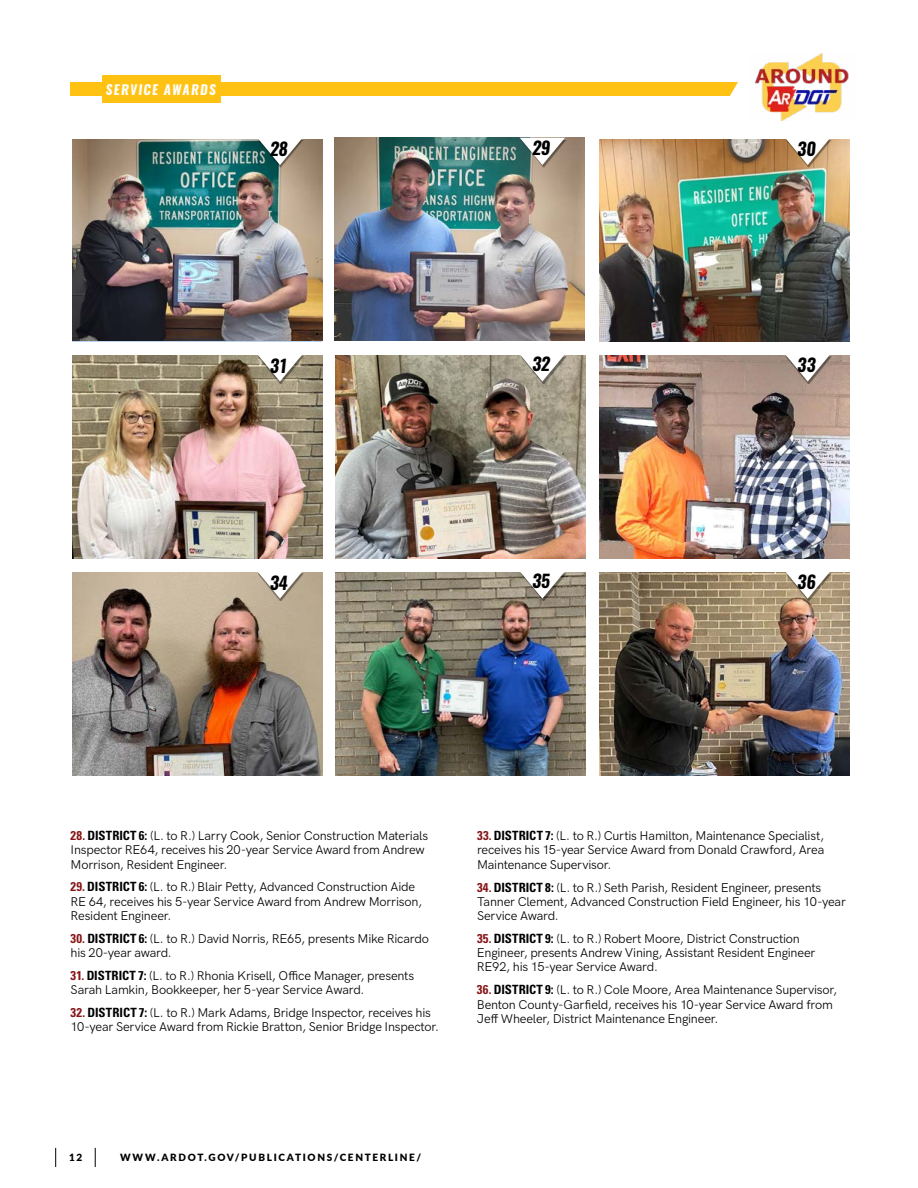
<style>
.page{position:relative;width:918px;height:1188px;background:#fff}
.page>*{position:absolute;margin:0;border:0;box-sizing:border-box;transform-origin:0 0}
.t1{font:italic 700 17.55px "Oswald";letter-spacing:-.04em;color:#000}
.t2{font:italic 700 13.2px "Oswald";letter-spacing:.1em;color:#fff}
.t3{font:12.75px/14.2px "HK Grotesk";letter-spacing:-.015em;color:#000}
.t4{font:900 10.05px "Lato";letter-spacing:.17em;color:#000}
.s1{font-family:"Univers LT Std";font-weight:700;font-stretch:condensed;color:#871517}
.s2{font-family:"Univers LT Std";font-weight:700;font-stretch:condensed}
</style>
<div class="page">
<img style="left:334px;top:138px;width:250px;height:202px">
<div style="left:521px;top:140px;width:46px;height:28px;background:#000;opacity:.41"></div>
<svg style="left:520px;top:138px;width:45px;height:27px"></svg>
<img style="left:336px;top:356px;width:250px;height:202px">
<div style="left:521px;top:356px;width:46px;height:28px;background:#000;opacity:.41"></div>
<svg style="left:520px;top:355px;width:45px;height:26px"></svg>
<img style="left:336px;top:573px;width:250px;height:202px">
<div style="left:521px;top:573px;width:46px;height:28px;background:#000;opacity:.41"></div>
<svg style="left:520px;top:572px;width:45px;height:27px"></svg>
<img style="left:599px;top:139px;width:250px;height:203px">
<div style="left:785px;top:140px;width:47px;height:28px;background:#000;opacity:.41"></div>
<svg style="left:785px;top:139px;width:45px;height:26px"></svg>
<img style="left:599px;top:356px;width:250px;height:202px">
<div style="left:785px;top:356px;width:47px;height:28px;background:#000;opacity:.41"></div>
<svg style="left:785px;top:355px;width:45px;height:26px"></svg>
<img style="left:599px;top:573px;width:250px;height:202px">
<div style="left:785px;top:573px;width:47px;height:28px;background:#000;opacity:.41"></div>
<svg style="left:785px;top:572px;width:45px;height:27px"></svg>
<img style="left:72px;top:139px;width:250px;height:202px">
<div style="left:258px;top:140px;width:46px;height:28px;background:#000;opacity:.41"></div>
<svg style="left:257px;top:139px;width:46px;height:26px"></svg>
<img style="left:72px;top:356px;width:250px;height:202px">
<div style="left:258px;top:356px;width:46px;height:28px;background:#000;opacity:.41"></div>
<svg style="left:257px;top:355px;width:46px;height:26px"></svg>
<img style="left:72px;top:573px;width:250px;height:202px">
<div style="left:258px;top:573px;width:46px;height:28px;background:#000;opacity:.41"></div>
<svg style="left:257px;top:572px;width:46px;height:27px"></svg>
<div style="left:102px;top:75px;width:119px;height:27px;background:#ffc212"></div>
<div style="left:70px;top:82px;width:670px;height:14px;background:#ffc212"></div>
<svg style="left:730px;top:82px;width:10px;height:14px"></svg>
<img style="left:755px;top:53px;width:94px;height:67px">
<svg style="left:95px;top:1148px;width:1px;height:19px"></svg>
<svg style="left:55px;top:1148px;width:1px;height:19px"></svg>
<p class="t2" style="left:106px;top:80px;width:112px">SERVICE AWARDS</p>
<h1 class="t1" style="left:270px;top:137px;width:20px">28</h1>
<h1 class="t1" style="left:270px;top:353px;width:20px">31</h1>
<h1 class="t1" style="left:270px;top:571px;width:20px">34</h1>
<h1 class="t1" style="left:532px;top:135px;width:20px">29</h1>
<h1 class="t1" style="left:532px;top:352px;width:20px">32</h1>
<h1 class="t1" style="left:532px;top:569px;width:20px">35</h1>
<h1 class="t1" style="left:797px;top:136px;width:20px">30</h1>
<h1 class="t1" style="left:797px;top:353px;width:20px">33</h1>
<h1 class="t1" style="left:797px;top:570px;width:20px">36</h1>
<p class="t3" style="left:71px;top:828px;width:359px"><span class="s1">28.</span> <span class="s2">DISTRICT 6:</span> (L. to R.) Larry Cook, Senior Construction Materials<br>Inspector RE64, receives his 20-year Service Award from Andrew<br>Morrison, Resident Engineer.</p>
<p class="t3" style="left:71px;top:879px;width:353px"><span class="s1">29.</span> <span class="s2">DISTRICT 6:</span> (L. to R.) Blair Petty, Advanced Construction Aide<br>RE 64, receives his 5-year Service Award from Andrew Morrison,<br>Resident Engineer.</p>
<p class="t3" style="left:71px;top:930px;width:360px"><span class="s1">30.</span> <span class="s2">DISTRICT 6:</span> (L. to R.) David Norris, RE65, presents Mike Ricardo his 20-year award.</p>
<p class="t3" style="left:71px;top:967px;width:345px"><span class="s1">31.</span> <span class="s2">DISTRICT 7:</span> (L. to R.) Rhonia Krisell, Office Manager, presents<br>Sarah Lamkin, Bookkeeper, her 5-year Service Award.</p>
<p class="t3" style="left:71px;top:1005px;width:370px"><span class="s1">32.</span> <span class="s2">DISTRICT 7:</span> (L. to R.) Mark Adams, Bridge Inspector, receives his<br>10-year Service Award from Rickie Bratton, Senior Bridge Inspector.</p>
<p class="t3" style="left:477px;top:828px;width:349px;text-align:justify"><span class="s1">33.</span> <span class="s2">DISTRICT 7:</span> (L. to R.) Curtis Hamilton, Maintenance Specialist, receives his 15-year Service Award from Donald Crawford, Area Maintenance Supervisor.</p>
<p class="t3" style="left:477px;top:879px;width:370px"><span class="s1">34.</span> <span class="s2">DISTRICT 8:</span> (L. to R.) Seth Parish, Resident Engineer, presents<br>Tanner Clement, Advanced Construction Field Engineer, his 10-year<br>Service Award.</p>
<p class="t3" style="left:477px;top:930px;width:340px"><span class="s1">35.</span> <span class="s2">DISTRICT 9:</span> (L. to R.) Robert Moore, District Construction<br>Engineer, presents Andrew Vining, Assistant Resident Engineer<br>RE92, his 15-year Service Award.</p>
<p class="t3" style="left:477px;top:982px;width:362px"><span class="s1">36.</span> <span class="s2">DISTRICT 9:</span> (L. to R.) Cole Moore, Area Maintenance Supervisor,<br>Benton County-Garfield, receives his 10-year Service Award from<br>Jeff Wheeler, District Maintenance Engineer.</p>
<p class="t4" style="left:69px;top:1150px;width:15px">12</p>
<p class="t4" style="left:120px;top:1150px;width:303px">WWW.ARDOT.GOV/PUBLICATIONS/CENTERLINE/</p>
</div>
